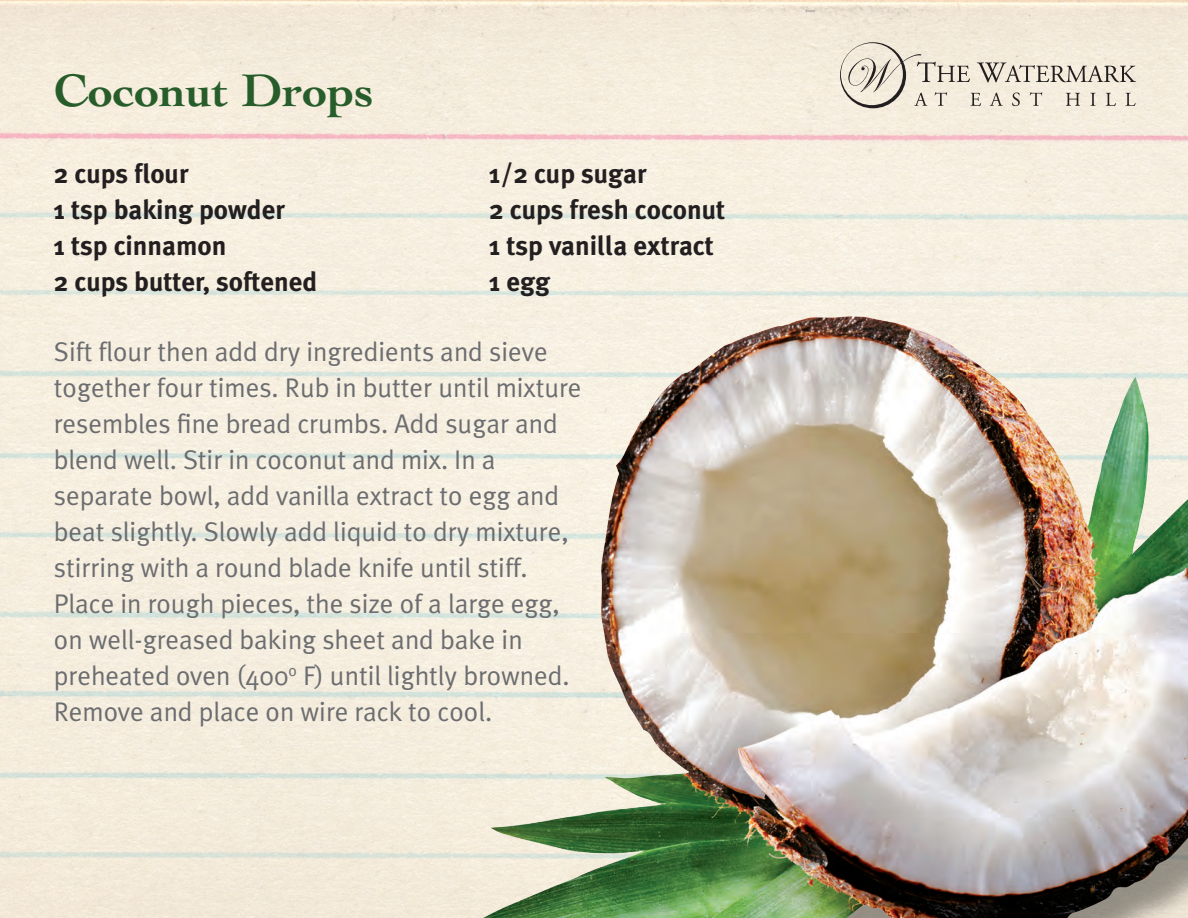
<style>
.page{position:relative;width:1188px;height:918px;background:#fff}
.page>*{position:absolute;margin:0;border:0;box-sizing:border-box;transform-origin:0 0}
.t1{font:700 48px "Cochin";color:#275d2b}
.t2{font:27px/36px "Meta Plus Normal";color:#6c6d70}
.t3{font:700 27px "Meta Plus";color:#231f20}
</style>
<div class="page">
<svg style="left:840px;top:42px;width:296px;height:66px;background:#ddd5c8"></svg>
<img style="left:444px;top:265px;width:744px;height:653px">
<p class="t1" style="left:54px;top:62px;width:322px">Coconut Drops</p>
<p class="t3" style="left:54px;top:159px;width:136px">2 cups flour</p>
<p class="t3" style="left:54px;top:195px;width:233px">1 tsp baking powder</p>
<p class="t3" style="left:54px;top:230px;width:174px">1 tsp cinnamon</p>
<p class="t3" style="left:54px;top:266px;width:265px">2 cups butter, softened</p>
<p class="t3" style="left:489px;top:159px;width:159px">1/2 cup sugar</p>
<p class="t3" style="left:489px;top:195px;width:237px">2 cups fresh coconut</p>
<p class="t3" style="left:489px;top:231px;width:226px">1 tsp vanilla extract</p>
<p class="t3" style="left:489px;top:266px;width:62px">1 egg</p>
<p class="t2" style="left:54px;top:333px;width:529px">Sift flour then add dry ingredients and sieve together four times. Rub in butter until mixture resembles fine bread crumbs. Add sugar and blend well. Stir in coconut and mix. In a separate bowl, add vanilla extract to egg and beat slightly. Slowly add liquid to dry mixture, stirring with a round blade knife until stiff.<br>Place in rough pieces, the size of a large egg, on well-greased baking sheet and bake in preheated oven (400<sup>o</sup> F) until lightly browned.<br>Remove and place on wire rack to cool.</p>
</div>
